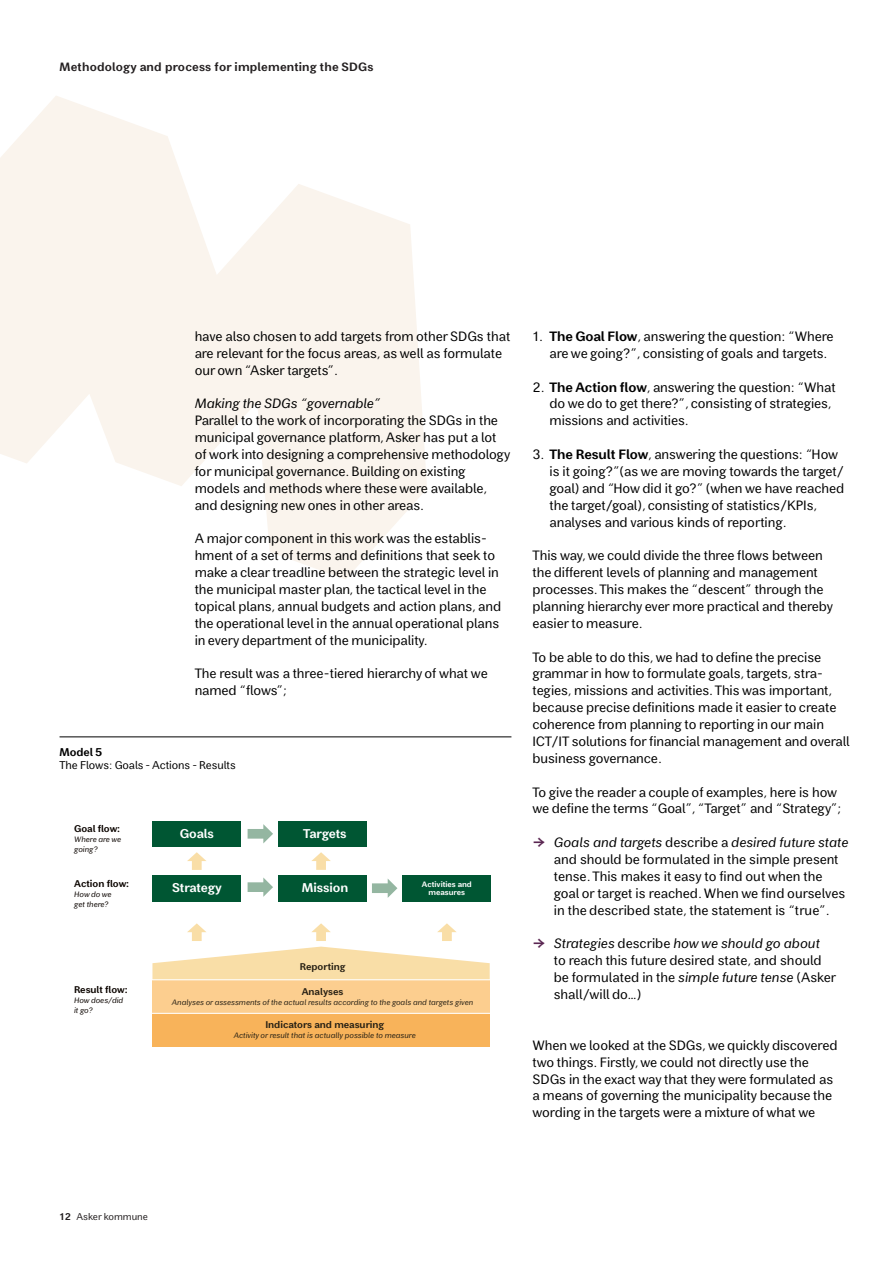
<style>
.page{position:relative;width:893px;height:1263px;background:#fff}
.page>*{position:absolute;margin:0;border:0;box-sizing:border-box;transform-origin:0 0}
.t1{font:13.5px/16.8px "Asker Sans";letter-spacing:-.005em;color:#000}
.t2{font:italic 13.5px "Asker Sans";letter-spacing:-.005em;color:#000}
.t3{font:700 12.75px "Asker Sans";color:#fff}
.t4{font:700 12.75px "Asker Sans";letter-spacing:-.02em;color:#fff}
.t5{font:700 12px "Asker Sans";letter-spacing:.02em;color:#242021}
.t6{font:11.25px "Asker Sans";letter-spacing:-.005em;color:#000}
.t7{font:700 11.25px "Asker Sans";letter-spacing:-.005em;color:#000}
.t8{font:700 9.75px "Asker Sans";color:#0c0500}
.t9{font:700 9.75px "Asker Sans";color:#262014}
.t10{font:700 9.75px "Asker Sans";color:#272014}
.t11{font:9.75px "Asker Sans";color:#242021}
.t12{font:italic 7.8px "Asker Sans";color:#272014}
.t13{font:italic 7.8px/9.8px "Asker Sans";letter-spacing:-.005em;color:#0c0500}
.t14{font:italic 7.8px "Asker Sans";color:#262014}
.t15{font:700 7.8px/7.8px "Asker Sans";color:#fff;text-align:center}
.s1{font-weight:700}
.s2{font-weight:700;color:#5a2652}
.s3{font-style:italic}
</style>
<div class="page">
<svg style="left:0;top:96px;width:427px;height:483px;fill:#faf4ed"></svg>
<hr style="left:60px;top:737px;width:451px;height:1px;background:#000">
<svg style="left:152px;top:829px;width:339px;height:218px"></svg>
<div style="left:152px;top:821px;width:89px;height:26px;background:#005633"></div>
<div style="left:278px;top:821px;width:89px;height:26px;background:#005633"></div>
<div style="left:152px;top:875px;width:89px;height:26px;background:#005633"></div>
<div style="left:403px;top:875px;width:88px;height:26px;background:#005633"></div>
<div style="left:278px;top:875px;width:89px;height:26px;background:#005633"></div>
<svg style="left:248px;top:824px;width:25px;height:19px"></svg>
<svg style="left:248px;top:877px;width:25px;height:20px"></svg>
<svg style="left:372px;top:878px;width:25px;height:20px"></svg>
<div style="left:152px;top:1013px;width:338px;height:33px;background:#f8b35a"></div>
<div style="left:152px;top:980px;width:338px;height:33px;background:#fcce8f"></div>
<svg style="left:152px;top:923px;width:338px;height:56px"></svg>
<svg style="left:187px;top:852px;width:20px;height:18px"></svg>
<svg style="left:311px;top:852px;width:20px;height:18px"></svg>
<hr style="left:150px;top:979px;width:346px;height:1px;background:#fff">
<hr style="left:150px;top:1013px;width:346px;height:1px;background:#fff">
<p class="t5" style="left:60px;top:59px;width:315px">Methodology and process for implementing the SDGs</p>
<p class="t1" style="left:195px;top:327px;width:317px">have also chosen to add targets from other SDGs that are relevant for the focus areas, as well as formulate our own “Asker targets”.</p>
<p class="t2" style="left:195px;top:395px;width:187px">Making the SDGs “governable”</p>
<p class="t1" style="left:195px;top:412px;width:317px">Parallel to the work of incorporating the SDGs in the municipal governance platform, Asker has put a lot of work into designing a comprehensive methodology for municipal governance. Building on existing models and methods where these were available, and designing new ones in other areas.</p>
<p class="t1" style="left:195px;top:530px;width:308px">A major component in this work was the establis&shy;hment of a set of terms and definitions that seek to make a clear treadline between the strategic level in the municipal master plan, the tactical level in the topical plans, annual budgets and action plans, and the operational level in the annual operational plans in every department of the municipality.</p>
<p class="t1" style="left:195px;top:665px;width:295px">The result was a three-tiered hierarchy of what we named “flows”;</p>
<p class="t7" style="left:60px;top:745px;width:44px">Model 5</p>
<p class="t6" style="left:60px;top:758px;width:178px">The Flows: Goals - Actions - Results</p>
<p class="t8" style="left:74px;top:823px;width:48px">Goal flow:</p>
<p class="t13" style="left:74px;top:834px;width:49px">Where are we going?</p>
<p class="t8" style="left:74px;top:878px;width:56px">Action flow:</p>
<p class="t13" style="left:74px;top:889px;width:39px">How do we get there?</p>
<p class="t8" style="left:74px;top:984px;width:55px">Result flow:</p>
<p class="t13" style="left:74px;top:995px;width:51px">How does/did it go?</p>
<p class="t3" style="left:180px;top:826px;width:36px">Goals</p>
<p class="t4" style="left:303px;top:826px;width:45px">Targets</p>
<p class="t3" style="left:172px;top:880px;width:51px">Strategy</p>
<p class="t3" style="left:302px;top:880px;width:48px">Mission</p>
<p class="t15" style="left:422px;top:880px;width:51px">Activities and measures</p>
<p class="t10" style="left:300px;top:961px;width:47px">Reporting</p>
<p class="t10" style="left:302px;top:986px;width:43px">Analyses</p>
<p class="t12" style="left:172px;top:998px;width:303px">Analyses or assessments of the actual results according to the goals and targets given</p>
<p class="t9" style="left:265px;top:1018px;width:120px">Indicators and measuring</p>
<p class="t14" style="left:234px;top:1030px;width:184px">Activity or result that is actually possible to measure</p>
<p class="t1" style="left:550px;top:327px;width:286px;text-indent:-17px">1. <span class="s1">The Goal Flow</span>, answering the question: “Where are we going?”, consisting of goals and targets.</p>
<p class="t1" style="left:550px;top:378px;width:288px;text-indent:-17px">2. <span class="s1">The Action flow</span>, answering the question: “What do we do to get there?”, consisting of strategies, missions and activities.</p>
<p class="t1" style="left:550px;top:446px;width:296px;text-indent:-17px">3. <span class="s1">The Result Flow</span>, answering the questions: “How is it going?”(as we are moving towards the target/ goal) and “How did it go?” (when we have reached the target/goal), consisting of statistics/KPIs, analyses and various kinds of reporting.</p>
<p class="t1" style="left:533px;top:547px;width:302px">This way, we could divide the three flows between the different levels of planning and management processes. This makes the “descent” through the planning hierarchy ever more practical and thereby easier to measure.</p>
<p class="t1" style="left:533px;top:648px;width:319px">To be able to do this, we had to define the precise grammar in how to formulate goals, targets, stra&shy;tegies, missions and activities. This was important, because precise definitions made it easier to create coherence from planning to reporting in our main ICT/IT solutions for financial management and overall business governance.</p>
<p class="t1" style="left:533px;top:783px;width:310px">To give the reader a couple of examples, here is how we define the terms “Goal”, “Target” and “Strategy”;</p>
<p class="t1" style="left:554px;top:834px;width:296px;text-indent:-21px"><span class="s2">→</span> <span class="s3">Goals and targets</span> describe a <span class="s3">desired future state </span>and should be formulated in the simple present tense. This makes it easy to find out when the goal or target is reached. When we find ourselves in the described state, the statement is “true”.</p>
<p class="t1" style="left:554px;top:935px;width:284px;text-indent:-21px"><span class="s2">→</span> <span class="s3">Strategies</span> describe <span class="s3">how we should go about<br></span>to reach this future desired state, and should be formulated in the <span class="s3">simple future tense</span> (Asker shall/will do…)</p>
<p class="t1" style="left:533px;top:1036px;width:306px">When we looked at the SDGs, we quickly discovered two things. Firstly, we could not directly use the SDGs in the exact way that they were formulated as a means of governing the municipality because the wording in the targets were a mixture of what we</p>
<p class="t11" style="left:60px;top:1210px;width:90px"><span class="s1">12</span> Asker kommune</p>
</div>
